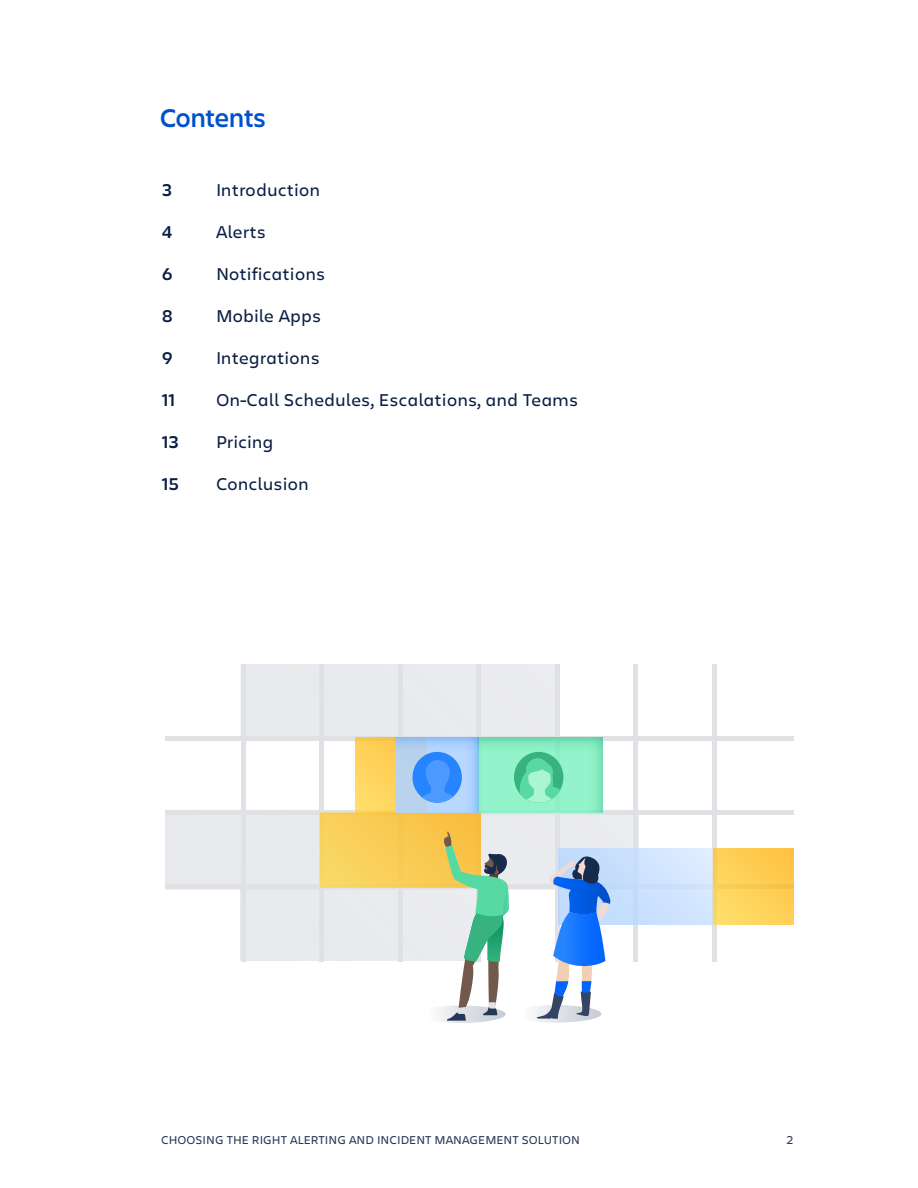
<style>
.page{position:relative;width:918px;height:1188px;background:#fff}
.page>*{position:absolute;margin:0;border:0;box-sizing:border-box;transform-origin:0 0}
.t1{font:600 27px "Charlie Display";color:#0052cc}
.t2{font:18px "Charlie Text";color:#091e42}
.t3{font:600 18px "Charlie Text";color:#091e42}
.t4{font:12px "Charlie Text";color:#253858}
</style>
<div class="page">
<div style="left:246px;top:664px;width:309px;height:72px;background:#e9eaed"></div>
<hr style="left:165px;top:736px;width:629px;height:4px;background:#dfe1e5">
<div style="left:165px;top:810px;width:629px;height:5px;background:#dfe1e5"></div>
<div style="left:241px;top:664px;width:5px;height:297px;background:#dfe1e5"></div>
<hr style="left:320px;top:664px;width:4px;height:297px;background:#dfe1e5">
<div style="left:398px;top:664px;width:5px;height:297px;background:#dfe1e5"></div>
<hr style="left:477px;top:664px;width:4px;height:297px;background:#dfe1e5">
<div style="left:555px;top:664px;width:5px;height:297px;background:#dfe1e5"></div>
<hr style="left:634px;top:664px;width:4px;height:297px;background:#dfe1e5">
<div style="left:712px;top:664px;width:5px;height:297px;background:#dfe1e5"></div>
<div style="left:356px;top:737px;width:70px;height:75px;background:linear-gradient(to bottom,#feca4f,#ffdc69)"></div>
<svg style="left:712px;top:849px;width:82px;height:75px;background:#fdcf58"></svg>
<svg style="left:396px;top:756px;width:64px;height:56px;background:#b8d3f1"></svg>
<div style="left:478px;top:737px;width:125px;height:75px;background:#93f4cc"></div>
<svg style="left:593px;top:756px;width:10px;height:56px"></svg>
<svg style="left:460px;top:756px;width:18px;height:56px"></svg>
<svg style="left:478px;top:737px;width:125px;height:19px"></svg>
<svg style="left:396px;top:737px;width:82px;height:19px"></svg>
<div style="left:559px;top:849px;width:153px;height:75px;background:#d2e5ff"></div>
<div style="left:412px;top:752px;width:50px;height:51px;background:#2684ff;border-radius:50%"></div>
<svg style="left:422px;top:760px;width:31px;height:43px"></svg>
<div style="left:514px;top:752px;width:49px;height:51px;background:#36b37e;border-radius:50%"></div>
<svg style="left:517px;top:759px;width:43px;height:44px"></svg>
<svg style="left:165px;top:812px;width:474px;height:211px"></svg>
<h1 class="t1" style="left:160px;top:99px;width:107px">Contents</h1>
<p class="t3" style="left:162px;top:177px;width:12px">3</p>
<p class="t3" style="left:162px;top:219px;width:12px">4</p>
<p class="t3" style="left:162px;top:261px;width:13px">6</p>
<p class="t3" style="left:162px;top:303px;width:13px">8</p>
<p class="t3" style="left:162px;top:345px;width:13px">9</p>
<p class="t3" style="left:162px;top:387px;width:15px">11</p>
<p class="t3" style="left:162px;top:429px;width:19px">13</p>
<p class="t3" style="left:162px;top:471px;width:19px">15</p>
<p class="t2" style="left:216px;top:177px;width:106px">Introduction</p>
<p class="t2" style="left:216px;top:219px;width:51px">Alerts</p>
<p class="t2" style="left:216px;top:261px;width:111px">Notifications</p>
<p class="t2" style="left:216px;top:303px;width:107px">Mobile Apps</p>
<p class="t2" style="left:216px;top:345px;width:105px">Integrations</p>
<p class="t2" style="left:216px;top:387px;width:364px">On-Call Schedules, Escalations, and Teams</p>
<p class="t2" style="left:216px;top:429px;width:59px">Pricing</p>
<p class="t2" style="left:216px;top:471px;width:95px">Conclusion</p>
<p class="t4" style="left:161px;top:1131px;width:420px">CHOOSING THE RIGHT ALERTING AND INCIDENT MANAGEMENT SOLUTION</p>
<p class="t4" style="left:787px;top:1131px;width:8px">2</p>
</div>
